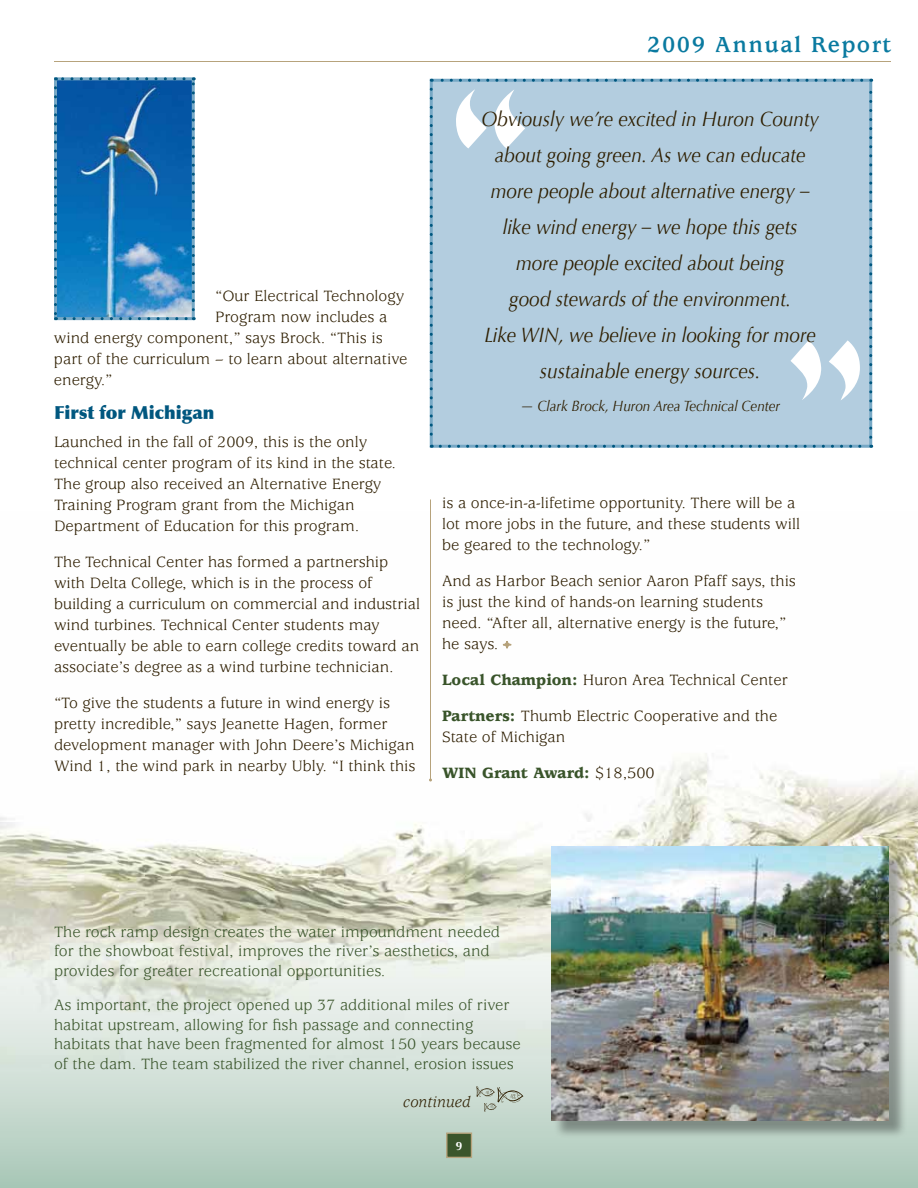
<style>
.page{position:relative;width:918px;height:1188px;background:#fff}
.page>*{position:absolute;margin:0;border:0;box-sizing:border-box;transform-origin:0 0}
.t1{font:700 24px "Usherwood";letter-spacing:.06em;color:#0a7aa0}
.t2{font:italic 21px/36px "Optima";color:#2e1e00;text-align:center;scale:.9 1}
.t3{font:900 18px "Optima";color:#00577f}
.t4{font:16.5px/21px "Usherwood";color:#2e1e00}
.t5{font:16.5px/19.5px "Usherwood";color:#3a552b}
.t6{font:italic 16.5px "Usherwood";color:#2e1e00}
.t7{font:italic 15px "Optima";color:#2e1e00;scale:.9 1}
.t8{font:700 12px "Optima";color:#fff}
.s1{font-weight:900;color:#3a552b}
</style>
<div class="page">
<div style="left:0;top:819px;width:918px;height:369px;background:#b2cdbf"></div>
<div style="left:446px;top:1133px;width:26px;height:25px;background:#3a552b;border:1px solid #b7a37c"></div>
<hr style="left:430px;top:500px;width:1px;height:280px;background:#b7a37c">
<div style="left:430px;top:79px;width:442px;height:369px;background:#b3cddf;border:3px solid #77a8c5"></div>
<svg style="left:430px;top:89px;width:3px;height:359px"></svg>
<svg style="left:440px;top:445px;width:432px;height:3px"></svg>
<svg style="left:869px;top:79px;width:3px;height:358px"></svg>
<svg style="left:431px;top:79px;width:431px;height:3px"></svg>
<svg style="left:456px;top:89px;width:69px;height:59px"></svg>
<svg style="left:790px;top:340px;width:70px;height:60px"></svg>
<img style="left:58px;top:81px;width:133px;height:235px">
<div style="left:54px;top:77px;width:141px;height:243px;border:3px solid #77a8c5"></div>
<svg style="left:54px;top:88px;width:3px;height:232px"></svg>
<svg style="left:65px;top:317px;width:129px;height:3px"></svg>
<svg style="left:192px;top:77px;width:3px;height:233px"></svg>
<svg style="left:56px;top:77px;width:128px;height:3px"></svg>
<img style="left:0;top:641px;width:918px;height:493px">
<div style="left:554px;top:849px;width:354px;height:291px;background:#000;opacity:.35"></div>
<img style="left:551px;top:847px;width:338px;height:274px">
<svg style="left:476px;top:1086px;width:47px;height:26px"></svg>
<hr style="left:54px;top:61px;width:837px;height:1px;background:#b7a37c">
<p class="t4" style="left:215px;top:286px;width:191px">“Our Electrical Technology</p>
<p class="t4" style="left:215px;top:307px;width:174px">Program now includes a</p>
<p class="t4" style="left:54px;top:328px;width:330px">wind energy component,” says Brock. “This is</p>
<p class="t4" style="left:54px;top:349px;width:355px">part of the curriculum – to learn about alternative</p>
<p class="t4" style="left:54px;top:370px;width:60px">energy.”</p>
<p class="t3" style="left:54px;top:402px;width:162px">First for Michigan</p>
<p class="t4" style="left:54px;top:432px;width:343px">Launched in the fall of 2009, this is the only technical center program of its kind in the state.<br>The group also received an Alternative Energy Training Program grant from the Michigan Department of Education for this program.</p>
<p class="t4" style="left:54px;top:552px;width:368px">The Technical Center has formed a partnership with Delta College, which is in the process of building a curriculum on commercial and industrial wind turbines. Technical Center students may eventually be able to earn college credits toward an associate’s degree as a wind turbine technician.</p>
<p class="t4" style="left:54px;top:693px;width:363px">“To give the students a future in wind energy is pretty incredible,” says Jeanette Hagen, former development manager with John Deere’s Michigan Wind 1, the wind park in nearby Ubly. “I think this</p>
<h1 class="t1" style="left:647px;top:32px;width:245px">2009 Annual Report</h1>
<p class="t2" style="left:481px;top:101px;width:377px">Obviously we’re excited in Huron County about going green. As we can educate more people about alternative energy – like wind energy – we hope this gets more people excited about being<br>good stewards of the environment.<br>Like WIN, we believe in looking for more sustainable energy sources.</p>
<p class="t7" style="left:520px;top:397px;width:290px">— Clark Brock, Huron Area Technical Center</p>
<p class="t4" style="left:442px;top:493px;width:359px">is a once-in-a-lifetime opportunity. There will be a lot more jobs in the future, and these students will be geared to the technology.”</p>
<p class="t4" style="left:442px;top:571px;width:355px">And as Harbor Beach senior Aaron Pfaff says, this is just the kind of hands-on learning students need. “After all, alternative energy is the future,” he says.</p>
<p class="t4" style="left:442px;top:662px;width:347px;line-height:36px"><span class="s1">Local Champion:</span> Huron Area Technical Center<br><span class="s1">Partners:</span> Thumb Electric Cooperative and the</p>
<p class="t4" style="left:442px;top:719px;width:214px;line-height:36px">State of Michigan<br><span class="s1">WIN Grant Award:</span> $18,500</p>
<p class="t5" style="left:54px;top:923px;width:448px">The rock ramp design creates the water impoundment needed for the showboat festival, improves the river’s aesthetics, and provides for greater recreational opportunities.</p>
<p class="t5" style="left:54px;top:996px;width:468px">As important, the project opened up 37 additional miles of river habitat upstream, allowing for fish passage and connecting habitats that have been fragmented for almost 150 years because of the dam. The team stabilized the river channel, erosion issues</p>
<p class="t6" style="left:403px;top:1093px;width:68px">continued</p>
<p class="t8" style="left:456px;top:1139px;width:8px">9</p>
</div>
